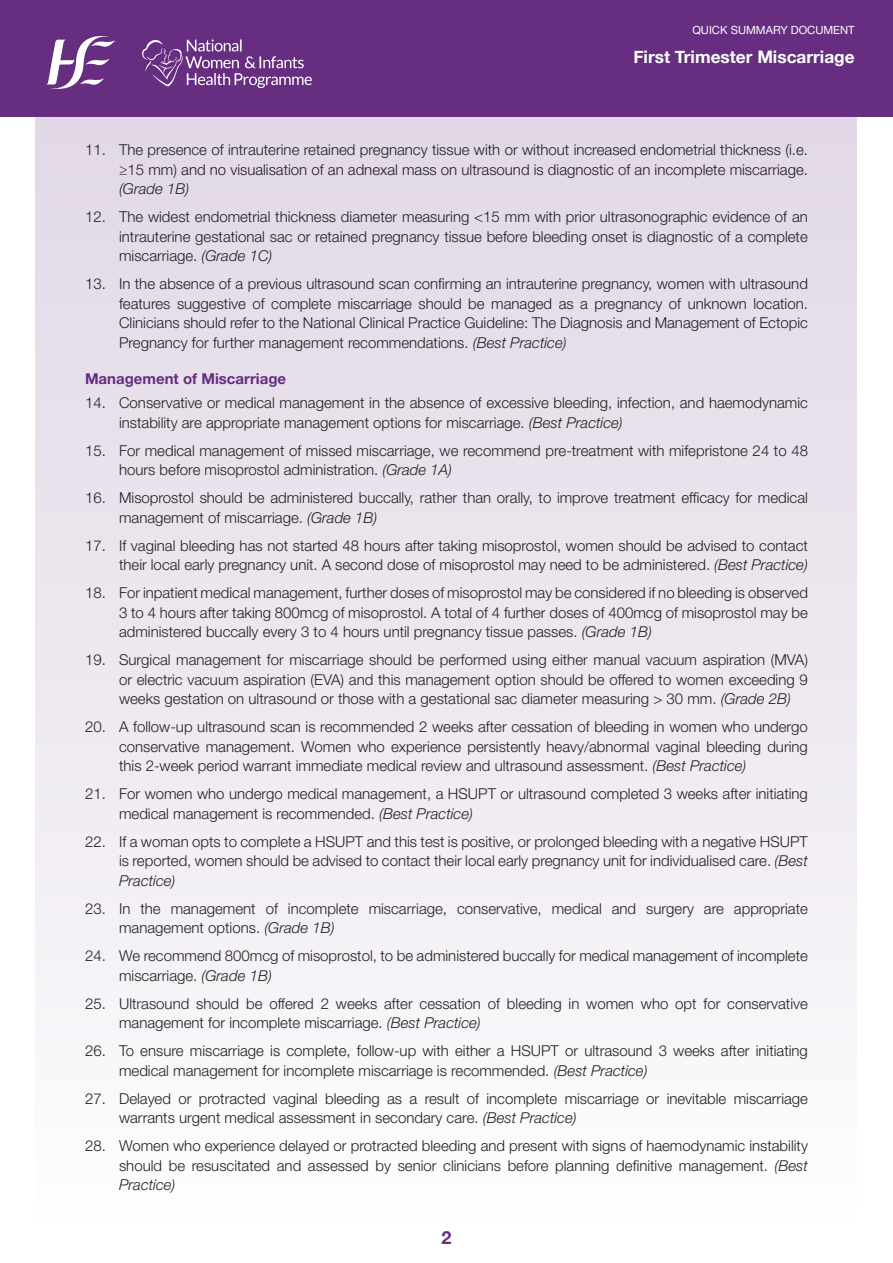
<style>
.page{position:relative;width:893px;height:1263px;background:#fff}
.page>*{position:absolute;margin:0;border:0;box-sizing:border-box;transform-origin:0 0}
.t1{font:700 18px "Helvetica Neue";color:#662d80}
.t2{font:700 17.25px "Helvetica Neue";color:#fff}
.t3{font:300 15px/19.5px "Helvetica Neue LT Std";color:#231f20}
.t4{font:700 15px "Helvetica Neue LT Std";color:#662d80}
.t5{font:11.25px "Helvetica Neue";color:#fff}
.s1{font-style:italic}
</style>
<div class="page">
<div style="left:35px;top:38px;width:821px;height:1187px;background:linear-gradient(to bottom,#dfd4e4,#fcfcfd)"></div>
<div style="left:0;top:0;width:893px;height:117px;background:#662d80"></div>
<svg style="left:46px;top:36px;width:69px;height:53px"></svg>
<svg style="left:142px;top:39px;width:170px;height:49px"></svg>
<p class="t5" style="left:692px;top:22px;width:164px">QUICK SUMMARY DOCUMENT</p>
<p class="t2" style="left:633px;top:44px;width:223px">First Trimester Miscarriage</p>
<p class="t3" style="left:119px;top:140px;width:690px;text-align:justify;text-indent:-34px">11. The presence of intrauterine retained pregnancy tissue with or without increased endometrial thickness (i.e. ≥15 mm) and no visualisation of an adnexal mass on ultrasound is diagnostic of an incomplete miscarriage. <span class="s1">(Grade 1B)</span></p>
<p class="t3" style="left:119px;top:207px;width:690px;text-align:justify;text-indent:-34px">12. The widest endometrial thickness diameter measuring &lt;15 mm with prior ultrasonographic evidence of an intrauterine gestational sac or retained pregnancy tissue before bleeding onset is diagnostic of a complete miscarriage. <span class="s1">(Grade 1C)</span></p>
<p class="t3" style="left:119px;top:274px;width:690px;text-align:justify;text-indent:-34px">13. In the absence of a previous ultrasound scan confirming an intrauterine pregnancy, women with ultrasound features suggestive of complete miscarriage should be managed as a pregnancy of unknown location.<br>Clinicians should refer to the National Clinical Practice Guideline: The Diagnosis and Management of Ectopic Pregnancy for further management recommendations. <span class="s1">(Best Practice)</span></p>
<h3 class="t4" style="left:85px;top:370px;width:203px">Management of Miscarriage</h3>
<p class="t3" style="left:119px;top:393px;width:690px;text-indent:-34px">14. Conservative or medical management in the absence of excessive bleeding, infection, and haemodynamic instability are appropriate management options for miscarriage. <span class="s1">(Best Practice)</span></p>
<p class="t3" style="left:119px;top:440px;width:690px;text-indent:-34px">15. For medical management of missed miscarriage, we recommend pre-treatment with mifepristone 24 to 48 hours before misoprostol administration. <span class="s1">(Grade 1A)</span></p>
<p class="t3" style="left:119px;top:488px;width:690px;text-indent:-34px">16. Misoprostol should be administered buccally, rather than orally, to improve treatment efficacy for medical management of miscarriage. <span class="s1">(Grade 1B)</span></p>
<p class="t3" style="left:85px;top:535px;width:724px;text-align:right">17. If vaginal bleeding has not started 48 hours after taking misoprostol, women should be advised to contact their local early pregnancy unit. A second dose of misoprostol may need to be administered. <span class="s1">(Best Practice)</span></p>
<p class="t3" style="left:119px;top:583px;width:690px;text-align:justify;text-indent:-34px">18. For inpatient medical management, further doses of misoprostol may be considered if no bleeding is observed 3 to 4 hours after taking 800mcg of misoprostol. A total of 4 further doses of 400mcg of misoprostol may be administered buccally every 3 to 4 hours until pregnancy tissue passes. <span class="s1">(Grade 1B)</span></p>
<p class="t3" style="left:119px;top:650px;width:690px;text-align:justify;text-indent:-34px">19. Surgical management for miscarriage should be performed using either manual vacuum aspiration (MVA) or electric vacuum aspiration (EVA) and this management option should be offered to women exceeding 9 weeks gestation on ultrasound or those with a gestational sac diameter measuring &gt; 30 mm. <span class="s1">(Grade 2B)</span></p>
<p class="t3" style="left:119px;top:717px;width:690px;text-align:justify;text-indent:-34px">20. A follow-up ultrasound scan is recommended 2 weeks after cessation of bleeding in women who undergo conservative management. Women who experience persistently heavy/abnormal vaginal bleeding during this 2-week period warrant immediate medical review and ultrasound assessment. <span class="s1">(Best Practice)</span></p>
<p class="t3" style="left:119px;top:784px;width:690px;text-indent:-34px">21. For women who undergo medical management, a HSUPT or ultrasound completed 3 weeks after initiating medical management is recommended. <span class="s1">(Best Practice)</span></p>
<p class="t3" style="left:119px;top:831px;width:690px;text-align:justify;text-indent:-34px">22. If a woman opts to complete a HSUPT and this test is positive, or prolonged bleeding with a negative HSUPT is reported, women should be advised to contact their local early pregnancy unit for individualised care. <span class="s1">(Best Practice)</span></p>
<p class="t3" style="left:119px;top:898px;width:690px;text-indent:-34px">23. In the management of incomplete miscarriage, conservative, medical and surgery are appropriate management options. <span class="s1">(Grade 1B)</span></p>
<p class="t3" style="left:119px;top:946px;width:690px;text-indent:-34px">24. We recommend 800mcg of misoprostol, to be administered buccally for medical management of incomplete miscarriage. <span class="s1">(Grade 1B)</span></p>
<p class="t3" style="left:119px;top:993px;width:690px;text-indent:-34px">25. Ultrasound should be offered 2 weeks after cessation of bleeding in women who opt for conservative management for incomplete miscarriage. <span class="s1">(Best Practice)</span></p>
<p class="t3" style="left:119px;top:1041px;width:690px;text-indent:-34px">26. To ensure miscarriage is complete, follow-up with either a HSUPT or ultrasound 3 weeks after initiating medical management for incomplete miscarriage is recommended. <span class="s1">(Best Practice)</span></p>
<p class="t3" style="left:119px;top:1088px;width:690px;text-indent:-34px">27. Delayed or protracted vaginal bleeding as a result of incomplete miscarriage or inevitable miscarriage warrants urgent medical assessment in secondary care. <span class="s1">(Best Practice)</span></p>
<p class="t3" style="left:119px;top:1136px;width:690px;text-align:justify;text-indent:-34px">28. Women who experience delayed or protracted bleeding and present with signs of haemodynamic instability should be resuscitated and assessed by senior clinicians before planning definitive management. <span class="s1">(Best Practice)</span></p>
<p class="t1" style="left:441px;top:1223px;width:12px">2</p>
</div>
